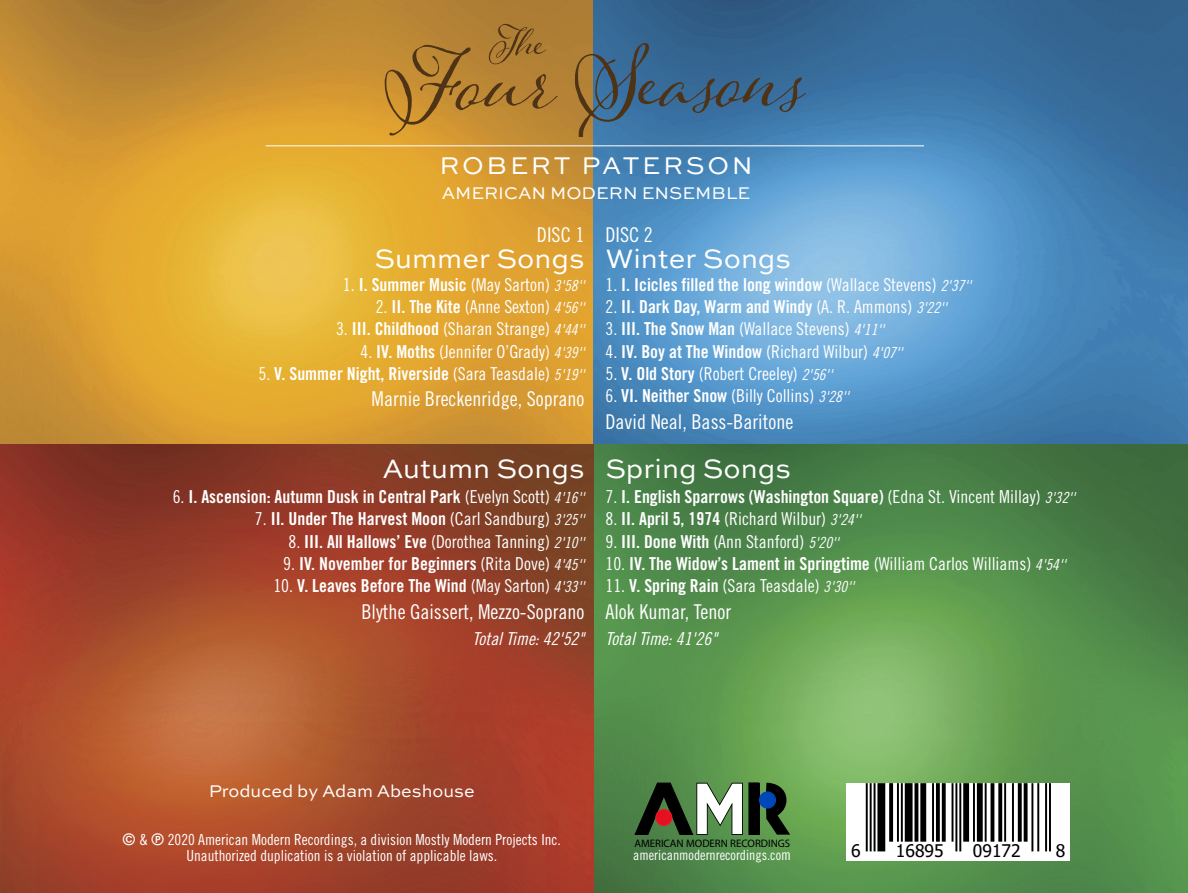
<style>
.page{position:relative;width:1188px;height:893px;background:#fff}
.page>*{position:absolute;margin:0;border:0;box-sizing:border-box;transform-origin:0 0}
.t1{font:28.05px "Sweet Sans Pro";color:#fff}
.t2{font:25.5px "Sweet Sans Pro";letter-spacing:.105em;color:#fff}
.t3{font:20.4px "Trade Gothic Cond Eighteen";color:#fff}
.t4{font:17.85px "Trade Gothic Bold Cond Twenty";color:#fff}
.t5{font:17.85px "Trade Gothic Cond Eighteen";color:#fff}
.t6{font:17.85px "Sweet Sans Pro";color:#fff}
.t7{font:17.85px "Trade Gothic Cond Eighteen Obl";color:#fff}
.t8{font:17.55px "Tahoma";color:#000}
.t9{font:15.3px/15.3px "Trade Gothic Cond Eighteen";color:#fff;text-align:center}
.t10{font:15.15px "Trade Gothic Cond Eighteen";color:#fff}
.t11{font:13.95px "Trade Gothic Cond Eighteen";color:#fff}
.t12{font:10.95px "Myriad";color:#000}
.s1{font-family:"Trade Gothic Bold Cond Twenty"}
.s2{font-family:"Trade Gothic Cond Eighteen Obl";font-size:15.3px}
.s3{font-family:"Trade Gothic Cond Eighteen"}
.s4{font-family:"An Archie P"}
.s5{font-size:14.7px}
.s6{font-size:15.9px}
</style>
<div class="page">
<img style="left:0;top:0;width:1188px;height:893px">
<div style="left:847px;top:783px;width:222px;height:77px;background:#fff"></div>
<hr style="left:874px;top:783px;width:2px;height:68px;background:#000">
<hr style="left:870px;top:783px;width:2px;height:68px;background:#000">
<hr style="left:866px;top:783px;width:2px;height:68px;background:#000">
<div style="left:877px;top:783px;width:8px;height:68px;background:#000"></div>
<svg style="left:889px;top:783px;width:4px;height:58px"></svg>
<hr style="left:901px;top:783px;width:2px;height:58px;background:#000">
<hr style="left:897px;top:783px;width:2px;height:58px;background:#000">
<div style="left:905px;top:783px;width:8px;height:58px;background:#000"></div>
<hr style="left:915px;top:783px;width:3px;height:58px;background:#000">
<div style="left:920px;top:783px;width:6px;height:58px;background:#000"></div>
<hr style="left:932px;top:783px;width:2px;height:58px;background:#000">
<svg style="left:942px;top:783px;width:4px;height:58px"></svg>
<svg style="left:936px;top:783px;width:4px;height:58px"></svg>
<hr style="left:959px;top:783px;width:2px;height:68px;background:#000">
<hr style="left:955px;top:783px;width:2px;height:68px;background:#000">
<hr style="left:952px;top:783px;width:2px;height:58px;background:#000">
<div style="left:963px;top:783px;width:6px;height:58px;background:#000"></div>
<hr style="left:973px;top:783px;width:2px;height:58px;background:#000">
<div style="left:977px;top:783px;width:6px;height:58px;background:#000"></div>
<hr style="left:985px;top:783px;width:2px;height:58px;background:#000">
<svg style="left:998px;top:783px;width:4px;height:58px"></svg>
<hr style="left:991px;top:783px;width:3px;height:58px;background:#000">
<hr style="left:1012px;top:783px;width:2px;height:58px;background:#000">
<hr style="left:1004px;top:783px;width:2px;height:58px;background:#000">
<svg style="left:1024px;top:783px;width:4px;height:58px"></svg>
<svg style="left:1018px;top:783px;width:4px;height:58px"></svg>
<hr style="left:1049px;top:783px;width:2px;height:68px;background:#000">
<hr style="left:1045px;top:783px;width:2px;height:68px;background:#000">
<hr style="left:1037px;top:783px;width:2px;height:68px;background:#000">
<hr style="left:1031px;top:783px;width:2px;height:68px;background:#000">
<svg style="left:634px;top:779px;width:197px;height:70px;background:#5d8150"></svg>
<div style="left:760px;top:792px;width:15px;height:16px;background:#0047ba;border-radius:50%"></div>
<div style="left:759px;top:791px;width:17px;height:17px;border:1px solid #0047ba;border-radius:50%"></div>
<svg style="left:385px;top:24px;width:421px;height:112px;background:#747260"></svg>
<hr style="left:266px;top:146px;width:658px;height:1px;background:#fff">
<h2 class="t2" style="left:439px;top:158px;width:315px">ROBERT PATERSON</h2>
<p class="t6" style="left:442px;top:187px;width:310px">AMERICAN MODERN ENSEMBLE</p>
<p class="t3" style="left:537px;top:227px;width:49px">DISC 1</p>
<h1 class="t1" style="left:375px;top:250px;width:211px">Summer Songs</h1>
<p class="t5" style="left:343px;top:278px;width:243px">1. <span class="s1">I. Summer Music</span> (May Sarton) <span class="s2">3'58''</span></p>
<p class="t5" style="left:376px;top:300px;width:210px">2. <span class="s1">II. The Kite</span> (Anne Sexton) <span class="s2">4'56''</span></p>
<p class="t5" style="left:336px;top:322px;width:250px">3. <span class="s1">III. Childhood</span> (Sharan Strange) <span class="s2">4'44''</span></p>
<p class="t5" style="left:360px;top:344px;width:226px">4. <span class="s1">IV. Moths</span> (Jennifer O’Grady) <span class="s2">4'39''</span></p>
<p class="t4" style="left:258px;top:367px;width:328px"><span class="s3">5.</span> V. Summer Night, Riverside <span class="s3">(Sara Teasdale)</span> <span class="s2">5'19''</span></p>
<p class="t3" style="left:372px;top:391px;width:214px">Marnie Breckenridge, Soprano</p>
<h1 class="t1" style="left:383px;top:459px;width:203px">Autumn Songs</h1>
<p class="t4" style="left:173px;top:490px;width:413px"><span class="s3">6.</span> I. Ascension: Autumn Dusk in Central Park <span class="s3">(Evelyn Scott)</span> <span class="s2">4'16''</span></p>
<p class="t4" style="left:255px;top:512px;width:331px"><span class="s3">7.</span> II. Under The Harvest Moon <span class="s3">(Carl Sandburg)</span> <span class="s2">3'25''</span></p>
<p class="t5" style="left:288px;top:535px;width:297px">8. <span class="s1">III. All Hallows’ Eve</span> (Dorothea Tanning) <span class="s2">2'10''</span></p>
<p class="t4" style="left:283px;top:557px;width:303px"><span class="s3">9.</span> IV. November for Beginners <span class="s3">(Rita Dove)</span> <span class="s2">4'45''</span></p>
<p class="t4" style="left:273px;top:579px;width:313px"><span class="s3">10.</span> V. Leaves Before The Wind <span class="s3">(May Sarton)</span> <span class="s2">4'33''</span></p>
<p class="t3" style="left:361px;top:604px;width:225px">Blythe Gaissert, Mezzo-Soprano</p>
<p class="t7" style="left:473px;top:632px;width:113px">Total Time: 42'52"</p>
<p class="t3" style="left:605px;top:227px;width:49px">DISC 2</p>
<h1 class="t1" style="left:605px;top:250px;width:187px">Winter Songs</h1>
<p class="t4" style="left:605px;top:278px;width:367px"><span class="s3">1.</span> I. Icicles filled the long window <span class="s3">(Wallace Stevens)</span> <span class="s2">2'37''</span></p>
<p class="t4" style="left:605px;top:300px;width:343px"><span class="s3">2.</span> II. Dark Day, Warm and Windy <span class="s3">(A. R. Ammons)</span> <span class="s2">3'22''</span></p>
<p class="t5" style="left:605px;top:322px;width:280px">3. <span class="s1">III. The Snow Man</span> (Wallace Stevens) <span class="s2">4'11''</span></p>
<p class="t5" style="left:605px;top:344px;width:299px">4. <span class="s1">IV. Boy at The Window</span> (Richard Wilbur) <span class="s2">4'07''</span></p>
<p class="t5" style="left:605px;top:367px;width:229px">5. <span class="s1">V. Old Story</span> (Robert Creeley) <span class="s2">2'56''</span></p>
<p class="t5" style="left:605px;top:389px;width:245px">6. <span class="s1">VI. Neither Snow</span> (Billy Collins) <span class="s2">3'28''</span></p>
<p class="t3" style="left:605px;top:414px;width:189px">David Neal, Bass-Baritone</p>
<h1 class="t1" style="left:605px;top:459px;width:187px">Spring Songs</h1>
<p class="t4" style="left:605px;top:490px;width:471px"><span class="s3">7.</span> I. English Sparrows (Washington Square) <span class="s3">(Edna St. Vincent Millay)</span> <span class="s2">3'32''</span></p>
<p class="t5" style="left:605px;top:512px;width:257px">8. <span class="s1">II. April 5, 1974</span> (Richard Wilbur) <span class="s2">3'24''</span></p>
<p class="t5" style="left:605px;top:535px;width:235px">9. <span class="s1">III. Done With</span> (Ann Stanford) <span class="s2">5'20''</span></p>
<p class="t4" style="left:605px;top:557px;width:462px"><span class="s3">10.</span> IV. The Widow’s Lament in Springtime <span class="s3">(William Carlos Williams)</span> <span class="s2">4'54''</span></p>
<p class="t5" style="left:605px;top:579px;width:250px">11. <span class="s1">V. Spring Rain</span> (Sara Teasdale) <span class="s2">3'30''</span></p>
<p class="t3" style="left:605px;top:604px;width:127px">Alok Kumar, Tenor</p>
<p class="t7" style="left:605px;top:632px;width:113px">Total Time: 41'26"</p>
<p class="t6" style="left:209px;top:785px;width:268px">Produced by Adam Abeshouse</p>
<p class="t9" style="left:123px;top:833px;width:439px"><span class="s4">E</span> &amp; <span class="s4">e</span> 2020 American Modern Recordings, a division Mostly Modern Projects Inc.<br>Unauthorized duplication is a violation of applicable laws.</p>
<p class="t8" style="left:851px;top:838px;width:11px">6</p>
<p class="t8" style="left:896px;top:838px;width:49px">16895</p>
<p class="t8" style="left:973px;top:838px;width:49px">09172</p>
<p class="t8" style="left:1056px;top:838px;width:11px">8</p>
<p class="t12" style="left:634px;top:839px;width:157px">AMERICAN MODERN RECORDINGS</p>
<p class="t11" style="left:633px;top:849px;width:159px">americanmodernrecordings.co<span class="s5">m</span></p>
<p class="t10" style="left:661px;top:853px;width:172px">americanmodernrecordings.co<span class="s6">m</span></p>
</div>
